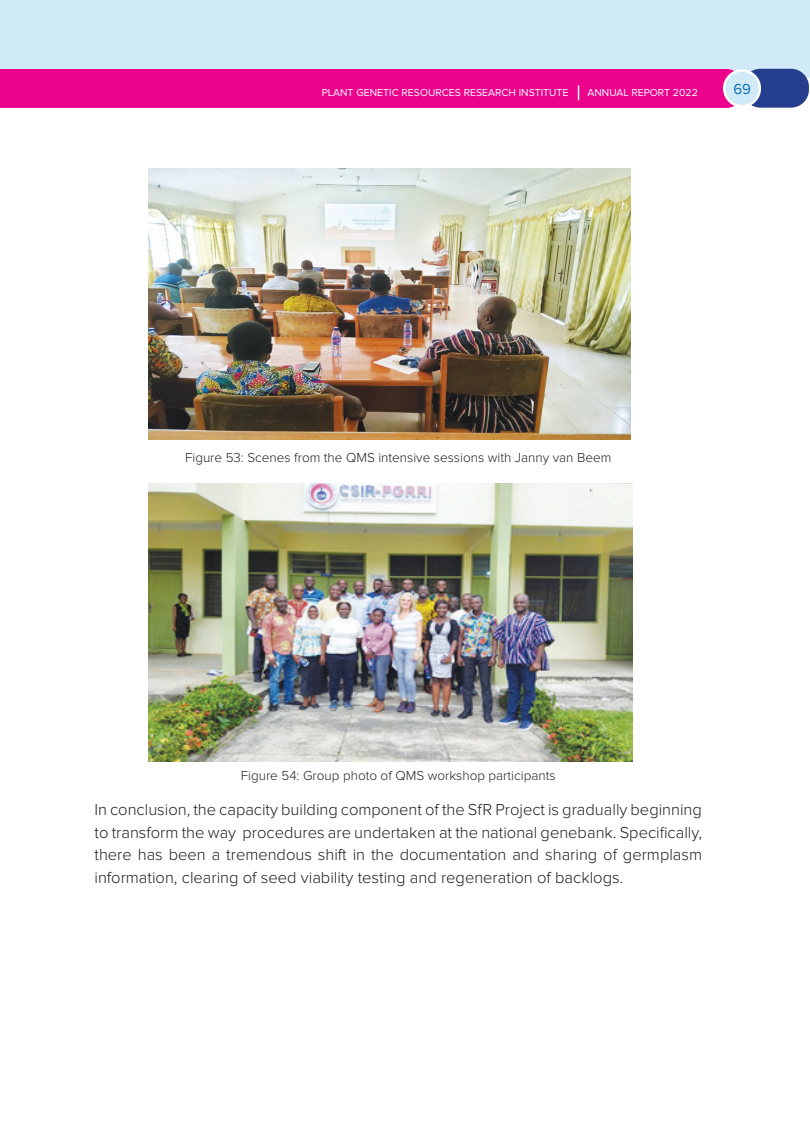
<style>
.page{position:relative;width:810px;height:1134px;background:#fff}
.page>*{position:absolute;margin:0;border:0;box-sizing:border-box;transform-origin:0 0}
.t1{font:300 16.5px/22.5px "Proxima Nova";color:#231f20;text-align:justify}
.t2{font:15px "Proxima Nova";color:#0970b9}
.t3{font:300 13.5px "Proxima Nova";color:#231f20}
.t4{font:10.5px "Proxima Nova";color:#fff}
</style>
<div class="page">
<div style="left:0;top:0;width:809px;height:77px;background:#d1eaf8"></div>
<div style="left:743px;top:69px;width:66px;height:39px;background:#253f8e;border-radius:18px"></div>
<div style="left:0;top:69px;width:735px;height:39px;background:#ed028c"></div>
<div style="left:725px;top:71px;width:34px;height:34px;background:#d1eaf8;border-radius:50%"></div>
<div style="left:723px;top:69px;width:38px;height:38px;border:2px solid #fff;border-radius:50%"></div>
<img style="left:148px;top:169px;width:482px;height:271px">
<img style="left:148px;top:483px;width:484px;height:279px">
<p class="t4" style="left:322px;top:87px;width:248px">PLANT GENETIC RESOURCES RESEARCH INSTITUTE</p>
<p class="t4" style="left:588px;top:87px;width:112px">ANNUAL REPORT 2022</p>
<p class="t2" style="left:733px;top:81px;width:19px">69</p>
<p class="t3" style="left:185px;top:452px;width:428px">Figure 53: Scenes from the QMS intensive sessions with Janny van Beem</p>
<p class="t3" style="left:241px;top:769px;width:316px">Figure 54: Group photo of QMS workshop participants</p>
<p class="t1" style="left:94px;top:799px;width:609px">In conclusion, the capacity building component of the SfR Project is gradually beginning to transform the way procedures are undertaken at the national genebank. Specifically, there has been a tremendous shift in the documentation and sharing of germplasm information, clearing of seed viability testing and regeneration of backlogs.</p>
</div>
